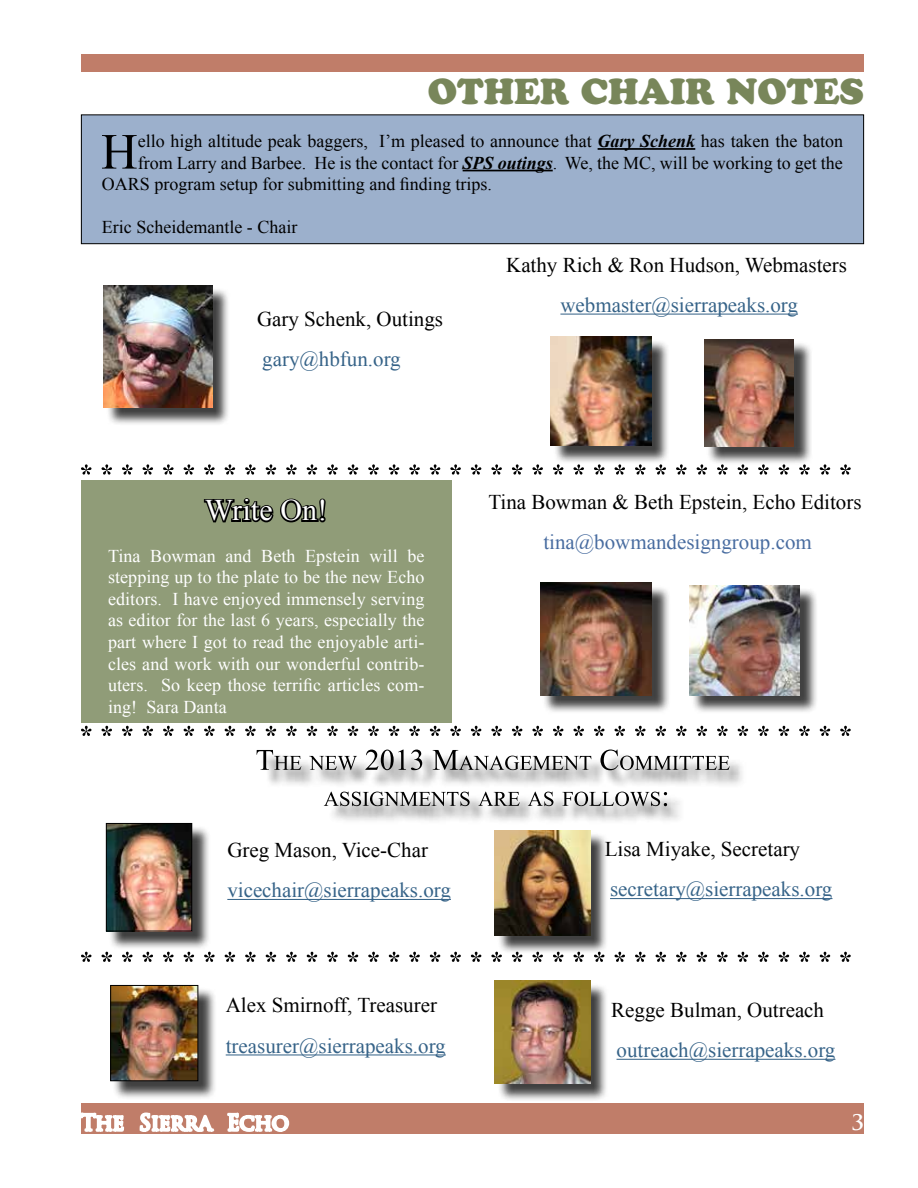
<style>
.page{position:relative;width:918px;height:1188px;background:#fff}
.page>*{position:absolute;margin:0;border:0;box-sizing:border-box;transform-origin:0 0}
.t1{font:50.55px "Times New Roman";color:#000}
.t2{font:36px "Cooper Black Std";color:#78865a}
.t3{font:30px "Times New Roman";letter-spacing:.005em;color:#fff}
.t4{font:21px "Times New Roman";color:#000}
.t5{font:21px "Times New Roman";color:#366388}
.t6{font:21px "Times New Roman";color:#486ca0}
.t7{font:700 21px "Trajan Pro";color:#fff}
.t8{font:18px/21.6px "Times New Roman";letter-spacing:.005em;color:#fff;text-align:justify}
.t9{font:18px "Times New Roman";color:#000}
.s1{font-weight:700;font-style:italic}
</style>
<div class="page">
<div style="left:81px;top:1104px;width:783px;height:30px;background:#c07d69"></div>
<svg style="left:81px;top:1103px;width:45px;height:29px"></svg>
<svg style="left:138px;top:1103px;width:78px;height:29px"></svg>
<svg style="left:226px;top:1103px;width:65px;height:29px"></svg>
<div style="left:81px;top:54px;width:783px;height:17px;background:#c07d69"></div>
<div style="left:497px;top:983px;width:112px;height:119px;background:#000;opacity:.75"></div>
<img style="left:495px;top:981px;width:95px;height:102px">
<div style="left:497px;top:832px;width:112px;height:122px;background:#000;opacity:.75"></div>
<img style="left:495px;top:830px;width:95px;height:106px">
<div style="left:81px;top:115px;width:783px;height:129px;background:#9cb0cc"></div>
<hr style="left:598px;top:148px;width:97px;height:2px;background:#000">
<hr style="left:463px;top:170px;width:90px;height:1px;background:#000">
<div style="left:81px;top:114px;width:783px;height:130px;border:1px solid #000"></div>
<div style="left:259px;top:752px;width:488px;height:73px;background:#000;opacity:.75"></div>
<svg style="left:324px;top:792px;width:343px;height:14px"></svg>
<svg style="left:257px;top:750px;width:473px;height:20px"></svg>
<svg style="left:81px;top:952px;width:770px;height:10px"></svg>
<div style="left:112px;top:987px;width:105px;height:113px;background:#000;opacity:.75"></div>
<img style="left:112px;top:987px;width:84px;height:92px">
<div style="left:110px;top:985px;width:88px;height:96px;border:1px solid #000"></div>
<hr style="left:227px;top:899px;width:224px;height:1px;background:#366388">
<hr style="left:610px;top:898px;width:222px;height:1px;background:#366388">
<hr style="left:226px;top:1054px;width:220px;height:1px;background:#366388">
<hr style="left:617px;top:1059px;width:218px;height:1px;background:#366388">
<div style="left:553px;top:339px;width:117px;height:125px;background:#000;opacity:.75"></div>
<img style="left:551px;top:337px;width:100px;height:108px">
<div style="left:108px;top:825px;width:103px;height:125px;background:#000;opacity:.75"></div>
<img style="left:108px;top:825px;width:82px;height:105px">
<div style="left:106px;top:823px;width:86px;height:109px;border:1px solid #000"></div>
<hr style="left:560px;top:314px;width:238px;height:1px;background:#366388">
<svg style="left:81px;top:726px;width:770px;height:10px"></svg>
<div style="left:106px;top:287px;width:125px;height:140px;background:#000;opacity:.75"></div>
<img style="left:104px;top:285px;width:108px;height:123px">
<div style="left:542px;top:585px;width:129px;height:129px;background:#000;opacity:.75"></div>
<img style="left:540px;top:583px;width:112px;height:112px">
<div style="left:691px;top:587px;width:127px;height:127px;background:#000;opacity:.75"></div>
<img style="left:689px;top:585px;width:111px;height:110px">
<div style="left:81px;top:480px;width:370px;height:242px;background:#909c78"></div>
<svg style="left:81px;top:447px;width:770px;height:78px"></svg>
<div style="left:706px;top:341px;width:107px;height:125px;background:#000;opacity:.75"></div>
<img style="left:704px;top:339px;width:90px;height:108px">
<h2 class="t2" style="left:428px;top:70px;width:438px">OTHER CHAIR NOTES</h2>
<h1 class="t1" style="left:101px;top:118px;width:38px">H</h1>
<p class="t9" style="left:138px;top:129px;width:707px">ello high altitude peak baggers, I’m pleased to announce that <span class="s1">Gary Schenk</span> has taken the baton</p>
<p class="t9" style="left:138px;top:150px;width:707px">from Larry and Barbee. He is the contact for <span class="s1">SPS outings</span>. We, the MC, will be working to get the</p>
<p class="t9" style="left:102px;top:172px;width:392px">OARS program setup for submitting and finding trips.</p>
<p class="t9" style="left:102px;top:215px;width:197px">Eric Scheidemantle - Chair</p>
<p class="t4" style="left:257px;top:304px;width:188px">Gary Schenk, Outings</p>
<p class="t5" style="left:262px;top:345px;width:140px">gary@hbfun.org</p>
<p class="t4" style="left:506px;top:250px;width:342px">Kathy Rich &amp; Ron Hudson, Webmasters</p>
<p class="t5" style="left:560px;top:291px;width:239px">webmaster@sierrapeaks.org</p>
<h3 class="t3" style="left:205px;top:490px;width:124px">Write On!</h3>
<p class="t8" style="left:108px;top:544px;width:318px">Tina Bowman and Beth Epstein will be stepping up to the plate to be the new Echo editors. I have enjoyed immensely serving as editor for the last 6 years, especially the part where I got to read the enjoyable arti&shy;cles and work with our wonderful contrib&shy;uters. So keep those terrific articles com&shy;ing! Sara Danta</p>
<p class="t4" style="left:488px;top:488px;width:375px">Tina Bowman &amp; Beth Epstein, Echo Editors</p>
<p class="t6" style="left:543px;top:528px;width:270px">tina@bowmandesigngroup.com</p>
<p class="t4" style="left:227px;top:836px;width:202px">Greg Mason, Vice-Char</p>
<p class="t5" style="left:227px;top:876px;width:225px">vicechair@sierrapeaks.org</p>
<p class="t4" style="left:226px;top:991px;width:213px">Alex Smirnoff, Treasurer</p>
<p class="t5" style="left:226px;top:1032px;width:222px">treasurer@sierrapeaks.org</p>
<p class="t4" style="left:605px;top:835px;width:197px">Lisa Miyake, Secretary</p>
<p class="t5" style="left:610px;top:875px;width:224px">secretary@sierrapeaks.org</p>
<p class="t4" style="left:611px;top:996px;width:214px">Regge Bulman, Outreach</p>
<p class="t5" style="left:617px;top:1036px;width:220px">outreach@sierrapeaks.org</p>
<p class="t7" style="left:851px;top:1109px;width:14px">3</p>
</div>
